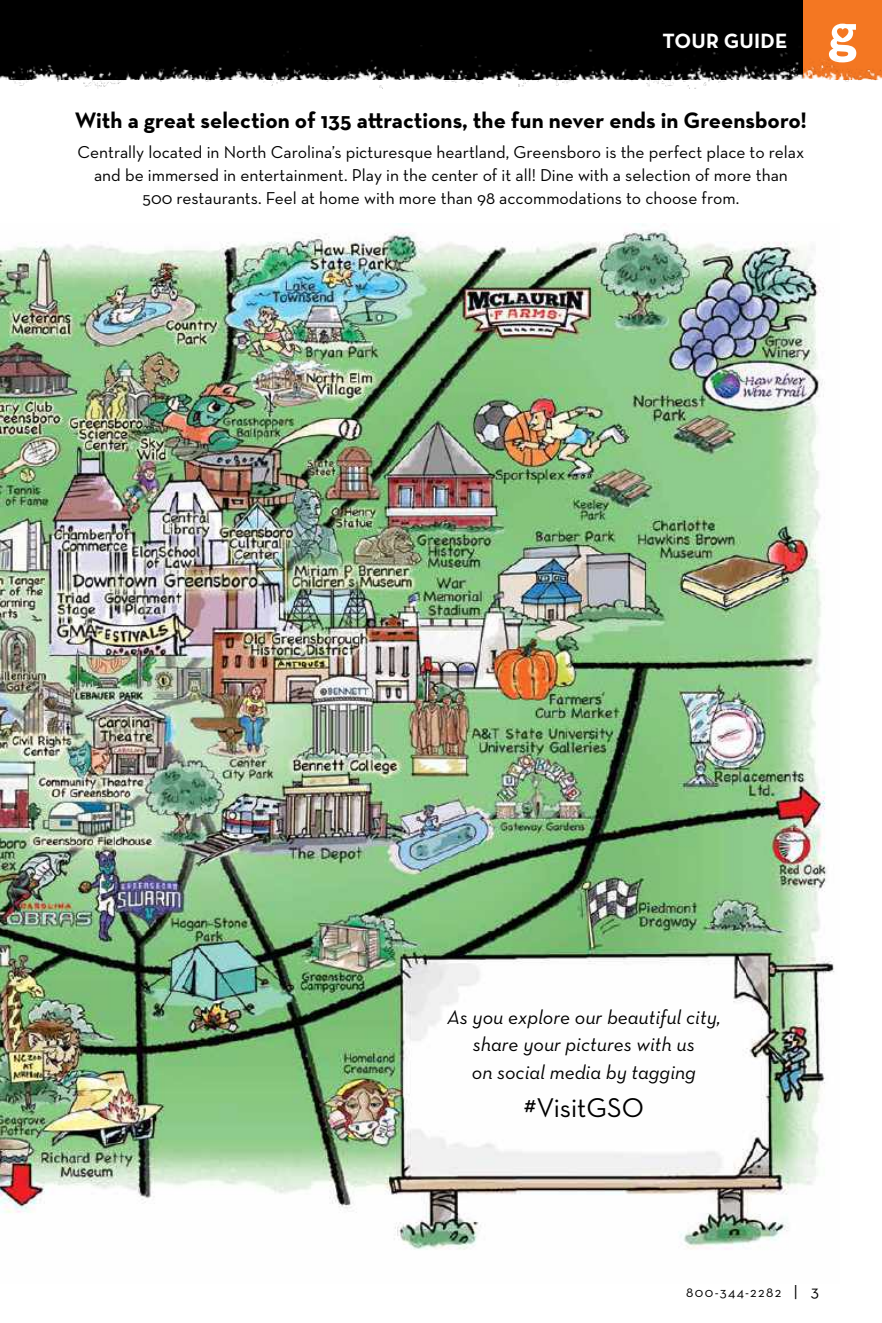
<style>
.page{position:relative;width:882px;height:1323px;background:#fff}
.page>*{position:absolute;margin:0;border:0;box-sizing:border-box;transform-origin:0 0}
.t1{font:27.65px "Neutraface Text";color:#000}
.t2{font:700 22.75px "Neutraface Text";color:#000}
.t3{font:700 21px "Neutraface Text";letter-spacing:.01em;color:#fff}
.t4{font:italic 20.3px/27.7px "Neutraface Text";color:#000;text-align:center}
.t5{font:17.5px/22.8px "Neutraface Text";color:#000;text-align:center}
.t6{font:14px "Neutraface Text";color:#000}
.s1{font-size:16.62px}
</style>
<div class="page">
<div style="left:0;top:0;width:882px;height:80px;background:#000"></div>
<div style="left:803px;top:0;width:79px;height:80px;background:#f47722"></div>
<svg style="left:830px;top:24px;width:26px;height:22px"></svg>
<img style="left:0;top:46px;width:882px;height:42px">
<img style="left:0;top:223px;width:835px;height:1027px">
<p class="t3" style="left:663px;top:27px;width:126px">TOUR GUIDE</p>
<h2 class="t2" style="left:75px;top:105px;width:734px">With a great selection of 135 attractions, the fun never ends in Greensboro!</h2>
<p class="t5" style="left:78px;top:141px;width:728px">Centrally located in North Carolina’s picturesque heartland, Greensboro is the perfect place to relax and be immersed in entertainment. Play in the center of it all! Dine with a selection of more than<br>500 restaurants. Feel at home with more than 98 accommodations to choose from.</p>
<p class="t4" style="left:447px;top:1003px;width:275px">As you explore our beautiful city, share your pictures with us<br>on social media by tagging</p>
<h1 class="t1" style="left:524px;top:1091px;width:122px">#VisitGSO</h1>
<p class="t6" style="left:686px;top:1283px;width:134px">800-344-2282 <span class="s1">| 3</span></p>
</div>
